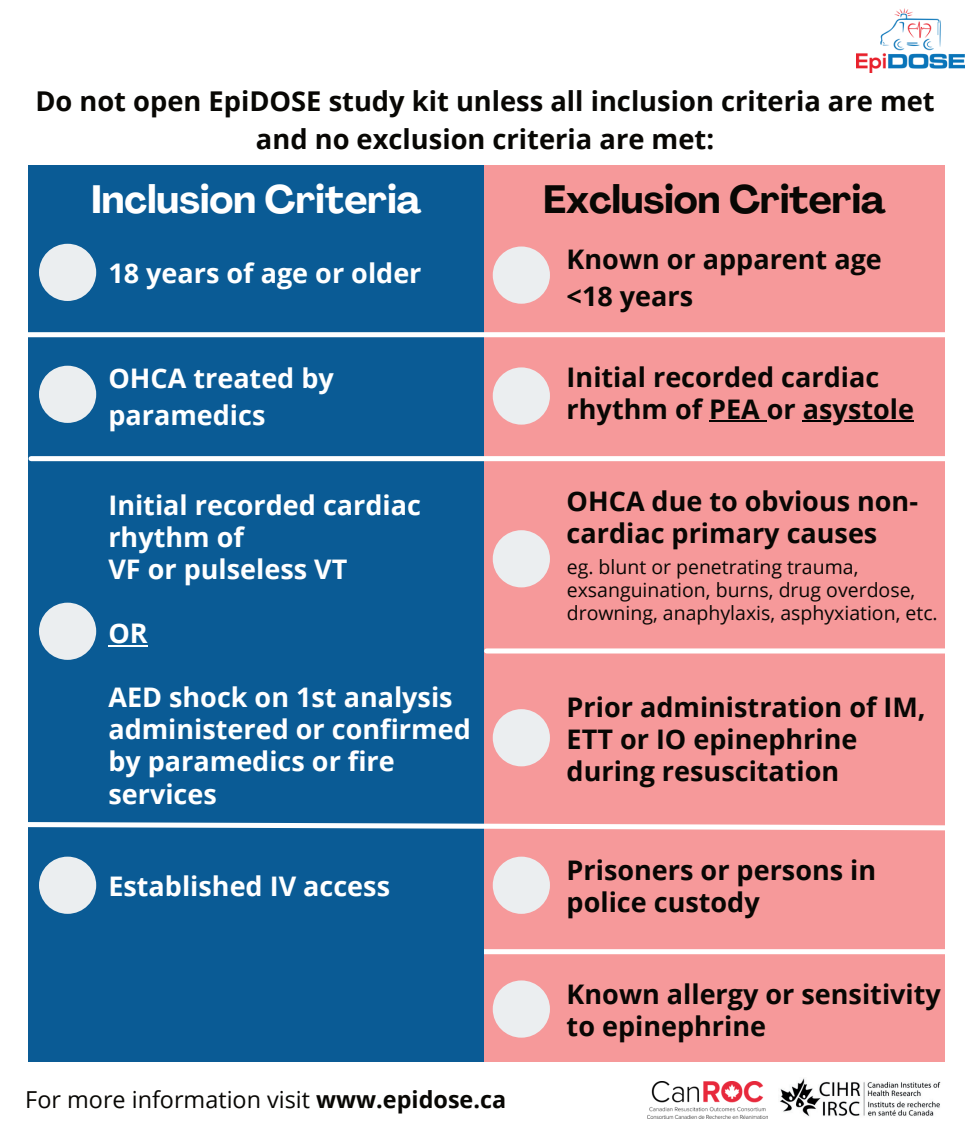
<style>
.page{position:relative;width:972px;height:1134px;background:#fff}
.page>*{position:absolute;margin:0;border:0;box-sizing:border-box;transform-origin:0 0}
.t1{font:700 38.93px "Agrandir";color:#fff}
.t2{font:700 38.93px "Agrandir";color:#080704}
.t3{font:700 27.22px/38px "Open Sans";color:#080704;text-align:center}
.t4{font:700 27px/31.9px "Open Sans";color:#080704}
.t5{font:700 27px/31.9px "Open Sans";color:#fff}
.t6{font:23.4px "Open Sans";color:#080704}
.t7{font:19.57px/23.4px "Open Sans";color:#080704}
.s1{font-weight:700}
</style>
<div class="page">
<img style="left:856px;top:8px;width:108px;height:64px">
<div style="left:484px;top:165px;width:461px;height:897px;background:#f6999a"></div>
<div style="left:487px;top:648px;width:468px;height:6px;background:#fff"></div>
<div style="left:483px;top:949px;width:468px;height:5px;background:#fff"></div>
<div style="left:28px;top:165px;width:456px;height:897px;background:#0a5b95"></div>
<svg style="left:28px;top:822px;width:917px;height:9px"></svg>
<div style="left:17px;top:332px;width:934px;height:5px;background:#fff"></div>
<div style="left:31px;top:456px;width:920px;height:5px;background:#fff"></div>
<img style="left:780px;top:1078px;width:161px;height:38px">
<img style="left:648px;top:1081px;width:120px;height:37px">
<hr style="left:108px;top:645px;width:40px;height:2px;background:#fff">
<hr style="left:709px;top:420px;width:58px;height:2px;background:#080704">
<hr style="left:803px;top:420px;width:111px;height:2px;background:#000">
<div style="left:493px;top:247px;width:57px;height:57px;background:#ebeef0;border-radius:50%"></div>
<div style="left:39px;top:244px;width:57px;height:57px;background:#ebeef0;border-radius:50%"></div>
<div style="left:39px;top:366px;width:57px;height:57px;background:#ebeef0;border-radius:50%"></div>
<div style="left:39px;top:603px;width:57px;height:57px;background:#ebeef0;border-radius:50%"></div>
<div style="left:39px;top:857px;width:57px;height:57px;background:#ebeef0;border-radius:50%"></div>
<div style="left:493px;top:367px;width:57px;height:58px;background:#ebeef0;border-radius:50%"></div>
<div style="left:493px;top:530px;width:57px;height:57px;background:#ebeef0;border-radius:50%"></div>
<div style="left:493px;top:709px;width:57px;height:57px;background:#ebeef0;border-radius:50%"></div>
<div style="left:493px;top:857px;width:57px;height:57px;background:#ebeef0;border-radius:50%"></div>
<div style="left:493px;top:980px;width:57px;height:58px;background:#ebeef0;border-radius:50%"></div>
<p class="t3" style="left:35px;top:82px;width:901px">Do not open EpiDOSE study kit unless all inclusion criteria are met and no exclusion criteria are met:</p>
<h1 class="t1" style="left:91px;top:175px;width:332px">Inclusion Criteria</h1>
<h1 class="t2" style="left:543px;top:175px;width:344px">Exclusion Criteria</h1>
<p class="t5" style="left:108px;top:257px;width:315px">18 years of age or older</p>
<p class="t5" style="left:108px;top:359px;width:227px;line-height:37.1px">OHCA treated by paramedics</p>
<p class="t5" style="left:108px;top:489px;width:314px">Initial recorded cardiac rhythm of<br>VF or pulseless VT</p>
<p class="t5" style="left:108px;top:617px;width:41px">OR</p>
<p class="t5" style="left:108px;top:681px;width:364px">AED shock on 1st analysis administered or confirmed by paramedics or fire services</p>
<p class="t5" style="left:108px;top:870px;width:283px">Established IV access</p>
<p class="t6" style="left:25px;top:1083px;width:482px">For more information visit <span class="s1">www.epidose.ca</span></p>
<p class="t4" style="left:567px;top:240px;width:317px;line-height:37.1px">Known or apparent age &lt;18 years</p>
<p class="t4" style="left:567px;top:360px;width:349px">Initial recorded cardiac rhythm of PEA or asystole</p>
<p class="t4" style="left:567px;top:484px;width:353px">OHCA due to obvious non&shy;cardiac primary causes</p>
<p class="t7" style="left:567px;top:554px;width:373px">eg. blunt or penetrating trauma, exsanguination, burns, drug overdose, drowning, anaphylaxis, asphyxiation, etc.</p>
<p class="t4" style="left:567px;top:691px;width:361px">Prior administration of IM,<br>ETT or IO epinephrine during resuscitation</p>
<p class="t4" style="left:567px;top:853px;width:311px">Prisoners or persons in police custody</p>
<p class="t4" style="left:567px;top:977px;width:376px">Known allergy or sensitivity to epinephrine</p>
</div>
